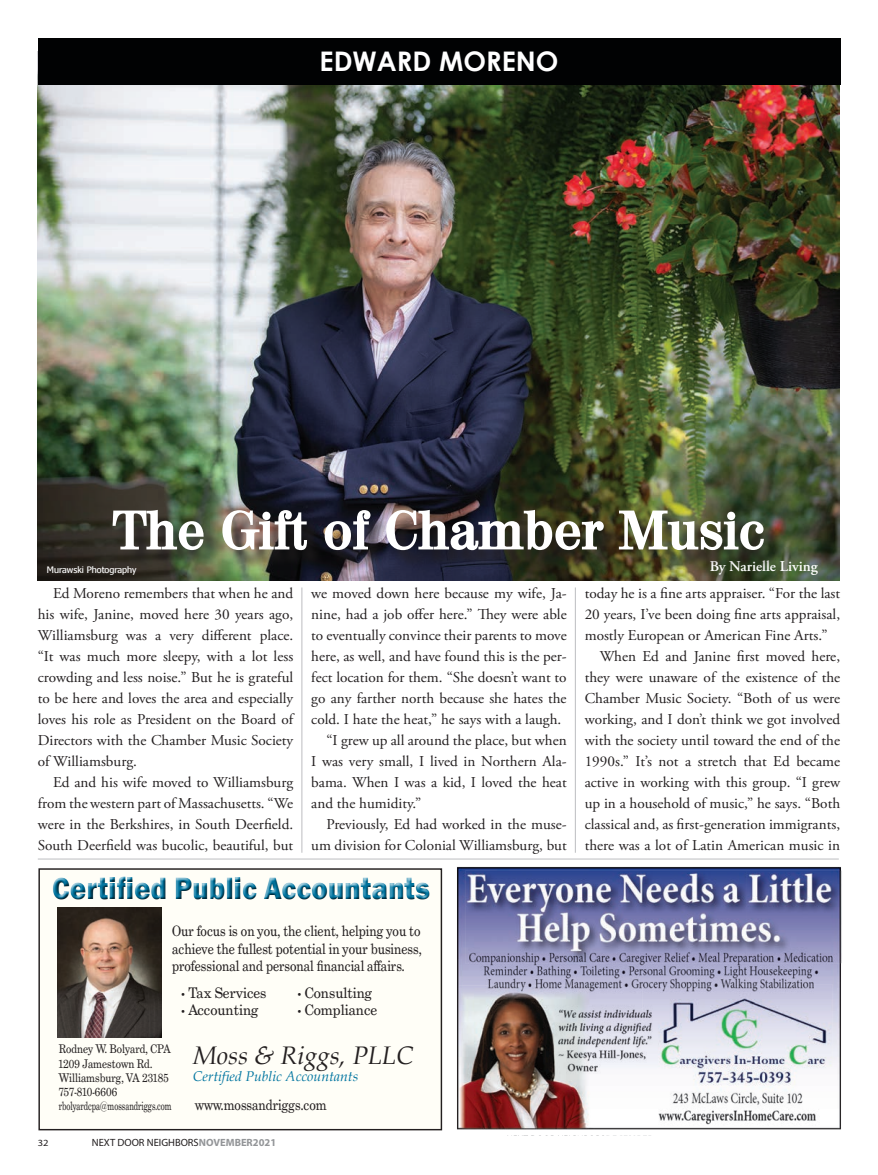
<style>
.page{position:relative;width:878px;height:1175px;background:#fff}
.page>*{position:absolute;margin:0;border:0;box-sizing:border-box;transform-origin:0 0}
.t1{font:700 54px "Geneva Heavy SF";color:#fff}
.t2{font:800 31.95px "Franklin Gothic";color:#0075a0;scale:.88 1}
.t3{font:700 27px "Century Gothic";color:#fff}
.t4{font:italic 25.35px "Book Antiqua";color:#231f20}
.t5{font:15px/21px "Adobe Garamond Pro";color:#231f20;text-align:justify}
.t6{font:600 15px "Adobe Garamond Pro";color:#fff}
.t7{font:14.55px/17.4px "Grad";color:#231f20;text-align:justify;scale:.9 1}
.t8{font:14.55px "Grad";color:#231f20}
.t9{font:italic 14.1px "Book Antiqua";color:#0075a0}
.t10{font:12px/14.4px "Grad";color:#231f20;scale:.9 1}
.t11{font:11.7px "Grad";color:#231f20;scale:.7 1}
.t12{font:10.5px "Myriad Pro";color:#231f20}
.t13{font:9.45px "Myriad Pro";color:#231f20;scale:1.11 1}
.t14{font:8.85px "Nina";color:#fff;scale:1.18 1}
.s1{font-weight:700;color:#939598}
</style>
<div class="page">
<img style="left:38px;top:84px;width:802px;height:496px">
<div style="left:38px;top:38px;width:802px;height:46px;background:#010203"></div>
<hr style="left:301px;top:587px;width:1px;height:265px;background:#bcbdc0">
<hr style="left:575px;top:587px;width:1px;height:265px;background:#bcbdc0">
<div style="left:39px;top:869px;width:402px;height:260px;background:#fffef7"></div>
<div style="left:38px;top:868px;width:404px;height:262px;border:1px solid #231f20"></div>
<div style="left:52px;top:875px;width:381px;height:28px;background:#231f20;opacity:.75"></div>
<img style="left:57px;top:907px;width:104px;height:130px">
<img style="left:457px;top:866px;width:385px;height:264px">
<div style="left:115px;top:513px;width:667px;height:55px;background:#231f20;opacity:.75"></div>
<hr style="left:38px;top:858px;width:800px;height:1px;background:#bcbdc0">
<h3 class="t3" style="left:319px;top:41px;width:240px">EDWARD MORENO</h3>
<h1 class="t1" style="left:113px;top:498px;width:653px">The Gift of Chamber Music</h1>
<p class="t14" style="left:47px;top:564px;width:77px">Murawski Photography</p>
<p class="t5" style="left:38px;top:583px;width:257px;text-indent:15px">Ed Moreno remembers that when he and his wife, Janine, moved here 30 years ago, Williamsburg was a very different place. “It was much more sleepy, with a lot less crowding and less noise.” But he is grateful to be here and loves the area and especially loves his role as President on the Board of Directors with the Chamber Music Society of Williamsburg.</p>
<p class="t5" style="left:38px;top:772px;width:257px;text-indent:15px">Ed and his wife moved to Williamsburg from the western part of Massachusetts. “We were in the Berkshires, in South Deerfield.<br>South Deerfield was bucolic, beautiful, but</p>
<p class="t5" style="left:311px;top:583px;width:257px">we moved down here because my wife, Ja-</p>
<p class="t5" style="left:311px;top:604px;width:257px">nine, had a job offer here.” They were able</p>
<p class="t5" style="left:311px;top:625px;width:257px">to eventually convince their parents to move</p>
<p class="t5" style="left:311px;top:646px;width:257px">here, as well, and have found this is the per-</p>
<p class="t5" style="left:311px;top:667px;width:257px">fect location for them. “She doesn’t want to</p>
<p class="t5" style="left:311px;top:688px;width:257px">go any farther north because she hates the</p>
<p class="t5" style="left:311px;top:709px;width:251px">cold. I hate the heat,” he says with a laugh.</p>
<p class="t5" style="left:326px;top:730px;width:242px">“I grew up all around the place, but when</p>
<p class="t5" style="left:311px;top:751px;width:257px">I was very small, I lived in Northern Ala-</p>
<p class="t5" style="left:311px;top:772px;width:257px">bama. When I was a kid, I loved the heat</p>
<p class="t5" style="left:311px;top:793px;width:112px">and the humidity.”</p>
<p class="t5" style="left:326px;top:814px;width:242px">Previously, Ed had worked in the muse-</p>
<p class="t5" style="left:311px;top:835px;width:257px">um division for Colonial Williamsburg, but</p>
<h2 class="t2" style="left:52px;top:867px;width:431px">Certified Public Accountants</h2>
<p class="t7" style="left:172px;top:922px;width:279px">Our focus is on you, the client, helping you to achieve the fullest potential in your business, professional and personal financial affairs.</p>
<p class="t8" style="left:181px;top:983px;width:87px">• Tax Services</p>
<p class="t8" style="left:181px;top:1001px;width:79px">• Accounting</p>
<p class="t8" style="left:297px;top:983px;width:76px">• Consulting</p>
<p class="t8" style="left:297px;top:1001px;width:81px">• Compliance</p>
<p class="t10" style="left:59px;top:1042px;width:126px">Rodney W. Bolyard, CPA<br>1209 Jamestown Rd.<br>Williamsburg, VA 23185<br>757-810-6606</p>
<p class="t11" style="left:59px;top:1099px;width:163px">rbolyardcpa@mossandriggs.com</p>
<h3 class="t4" style="left:193px;top:1037px;width:221px">Moss &amp; Riggs, PLLC</h3>
<p class="t9" style="left:193px;top:1066px;width:167px">Certified Public Accountants</p>
<p class="t7" style="left:195px;top:1096px;width:147px">www.mossandriggs.com</p>
<p class="t13" style="left:38px;top:1137px;width:11px">32</p>
<p class="t12" style="left:92px;top:1136px;width:186px">NEXT DOOR NEIGHBORS<span class="s1">NOVEMBER2021</span></p>
<p class="t6" style="left:709px;top:557px;width:109px">By Narielle Living</p>
<p class="t5" style="left:584px;top:583px;width:257px">today he is a fine arts appraiser. “For the last</p>
<p class="t5" style="left:584px;top:604px;width:257px">20 years, I’ve been doing fine arts appraisal,</p>
<p class="t5" style="left:584px;top:625px;width:244px">mostly European or American Fine Arts.”</p>
<p class="t5" style="left:599px;top:646px;width:242px">When Ed and Janine first moved here,</p>
<p class="t5" style="left:584px;top:667px;width:257px">they were unaware of the existence of the</p>
<p class="t5" style="left:584px;top:688px;width:257px">Chamber Music Society. “Both of us were</p>
<p class="t5" style="left:584px;top:709px;width:257px">working, and I don’t think we got involved</p>
<p class="t5" style="left:584px;top:730px;width:257px">with the society until toward the end of the</p>
<p class="t5" style="left:584px;top:751px;width:257px">1990s.” It’s not a stretch that Ed became</p>
<p class="t5" style="left:584px;top:772px;width:257px">active in working with this group. “I grew</p>
<p class="t5" style="left:584px;top:793px;width:257px">up in a household of music,” he says. “Both</p>
<p class="t5" style="left:584px;top:814px;width:257px">classical and, as first-generation immigrants,</p>
<p class="t5" style="left:584px;top:835px;width:257px">there was a lot of Latin American music in</p>
</div>
